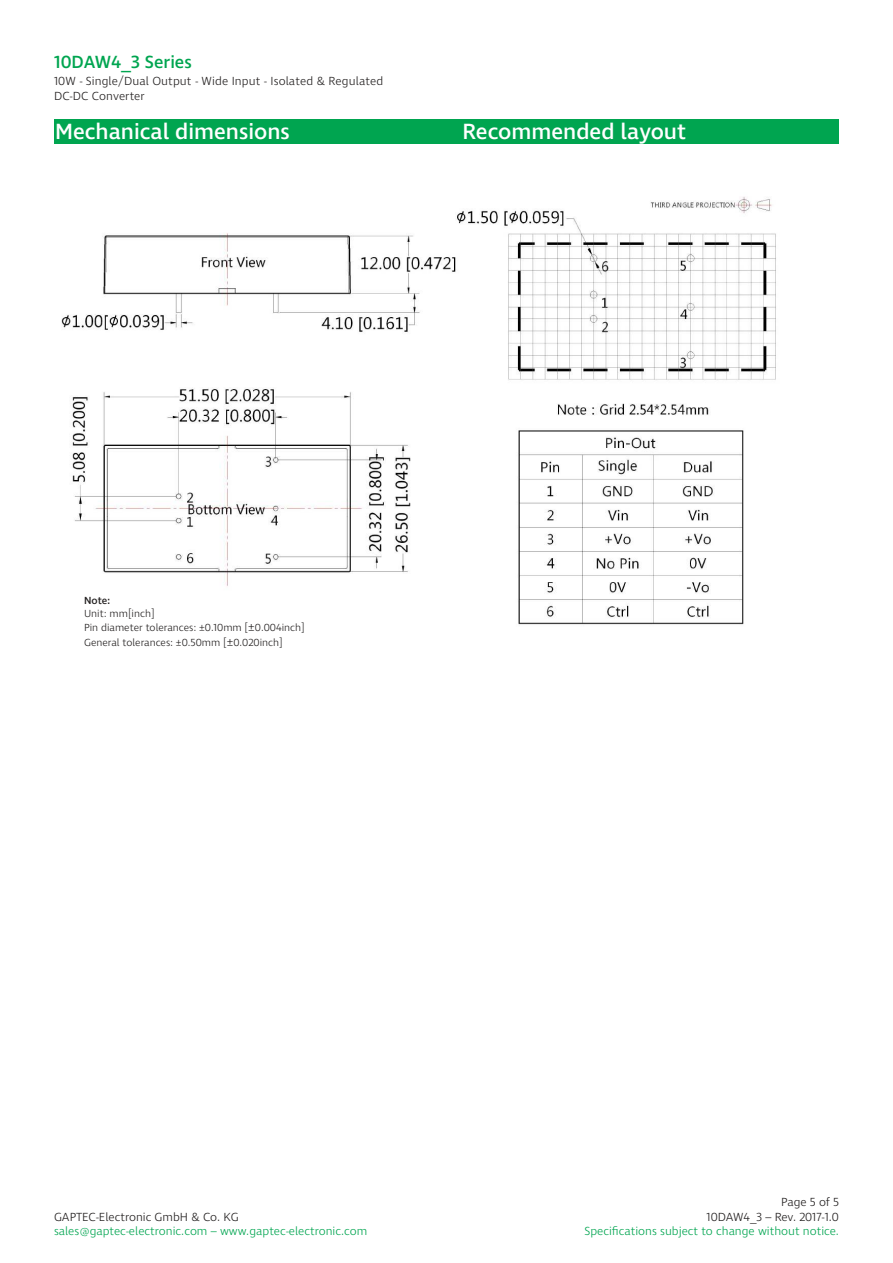
<style>
.page{position:relative;width:893px;height:1263px;background:#fff}
.page>*{position:absolute;margin:0;border:0;box-sizing:border-box;transform-origin:0 0}
.t1{font:500 22.5px "Ingra";color:#fff}
.t2{font:500 18px "Ingra";color:#00a550}
.t3{font:300 12px/14.4px "Ingra";letter-spacing:.01em;color:#221f1f;text-align:right}
.t4{font:300 12px "Ingra";color:#00a550}
.t5{font:300 10.5px/14.4px "Ingra";color:#221f1f}
.t6{font:500 10.5px "Ingra";color:#221f1f}
.s1{font-size:12px}
</style>
<div class="page">
<div style="left:54px;top:119px;width:785px;height:25px;background:#00a550"></div>
<img style="left:61px;top:197px;width:715px;height:428px">
<div style="left:84px;top:596px;width:286px;height:70px;background:#fff"></div>
<h2 class="t2" style="left:54px;top:55px;width:139px">10DAW4_3 Series</h2>
<p class="t3" style="left:54px;top:75px;width:331px;text-align:left">10W - Single/Dual Output - Wide Input - Isolated &amp; Regulated<br>DC-DC Converter</p>
<h1 class="t1" style="left:55px;top:120px;width:236px">Mechanical dimensions</h1>
<h1 class="t1" style="left:462px;top:120px;width:225px">Recommended layout</h1>
<p class="t6" style="left:84px;top:596px;width:28px">Note:</p>
<p class="t5" style="left:84px;top:607px;width:222px">Unit: mm[inch]<br>Pin diameter tolerances: ±0.10mm [<span class="s1">±</span>0.004inch]<br>General tolerances: ±0.50mm [<span class="s1">±</span>0.020inch]</p>
<p class="t3" style="left:54px;top:1210px;width:186px">GAPTEC-Electronic GmbH &amp; Co. KG</p>
<p class="t4" style="left:54px;top:1225px;width:315px">sales@gaptec-electronic.com – www.gaptec-electronic.com</p>
<p class="t3" style="left:706px;top:1195px;width:134px">Page 5 of 5<br>10DAW4_3 – Rev. 2017-1.0</p>
<p class="t4" style="left:585px;top:1225px;width:256px">Specifications subject to change without notice.</p>
</div>
